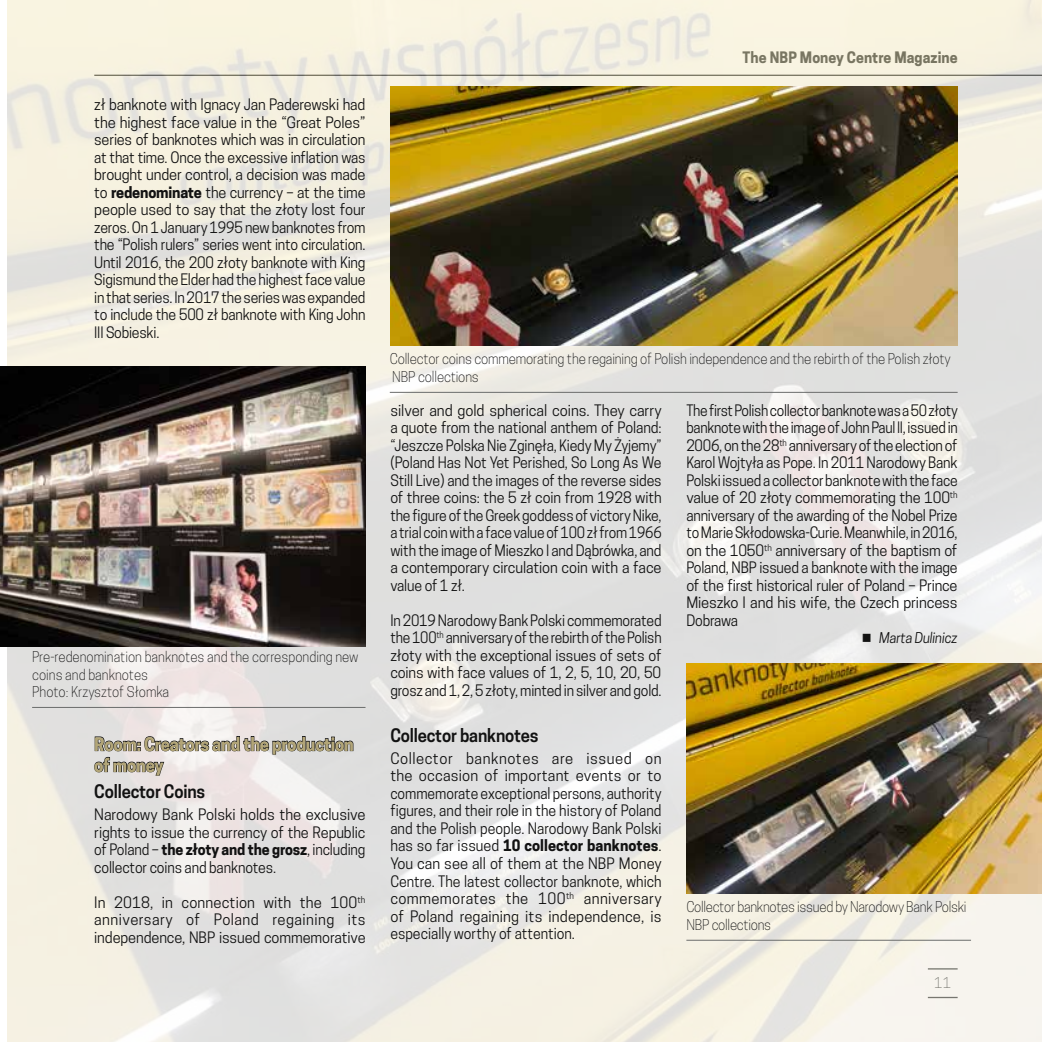
<style>
.page{position:relative;width:1042px;height:1042px;background:#fff}
.page>*{position:absolute;margin:0;border:0;box-sizing:border-box;transform-origin:0 0}
.t1{font:700 17.5px/21px "Cooper Hewitt";letter-spacing:-.01em;color:#b2a577;scale:.95 1}
.t2{font:600 17.5px "Cooper Hewitt";letter-spacing:-.01em;color:#121212;scale:.95 1}
.t3{font:14.88px/17.5px "Cooper Hewitt";letter-spacing:-.01em;color:#121212;text-align:justify}
.t4{font:14.88px/17.5px "Cooper Hewitt";letter-spacing:-.01em;color:#121212;text-align:justify;scale:.93 1}
.t5{font:14.88px/17.5px "Cooper Hewitt";letter-spacing:-.01em;color:#121212;text-align:justify;scale:.94 1}
.t6{font:700 14.88px "Cooper Hewitt";letter-spacing:.005em;color:#6b6d6c;scale:.95 1}
.t7{font:300 14px/17.5px "Cooper Hewitt";letter-spacing:-.01em;color:#121212;scale:.95 1}
.t8{font:italic 14px "Cooper Hewitt";letter-spacing:-.015em;color:#121212;scale:.95 1}
.t9{font:300 14px "Cooper Hewitt";color:#6b6d6c}
.s1{font-weight:700}
</style>
<div class="page">
<img style="left:7px;top:0;width:1035px;height:1042px">
<svg style="left:94px;top:736px;width:260px;height:40px"></svg>
<img style="left:0;top:366px;width:365px;height:280px">
<img style="left:390px;top:87px;width:567px;height:259px">
<img style="left:687px;top:663px;width:355px;height:230px">
<hr style="left:686px;top:940px;width:285px;height:1px;background:#6b6d6c">
<hr style="left:32px;top:707px;width:333px;height:1px;background:#6b6d6c">
<hr style="left:390px;top:392px;width:567px;height:1px;background:#6b6d6c">
<p class="t3" style="left:94px;top:96px;width:273px">zł banknote with Ignacy Jan Paderewski had the highest face value in the “Great Poles” series of banknotes which was in circulation at that time. Once the excessive inflation was brought under control, a decision was made to <span class="s1">redenominate</span> the currency – at the time people used to say that the złoty lost four zeros. On 1 January 1995 new banknotes from the “Polish rulers” series went into circulation.<br>Until 2016, the 200 złoty banknote with King Sigismund the Elder had the highest face value in that series. In 2017 the series was expanded to include the 500 zł banknote with King John III Sobieski.</p>
<p class="t7" style="left:32px;top:648px;width:345px">Pre-redenomination banknotes and the corresponding new coins and banknotes<br>Photo: Krzysztof Słomka</p>
<p class="t1" style="left:94px;top:733px;width:275px">Room: Creators and the production of money</p>
<p class="t2" style="left:94px;top:780px;width:118px">Collector Coins</p>
<p class="t3" style="left:94px;top:806px;width:273px">Narodowy Bank Polski holds the exclusive rights to issue the currency of the Republic of Poland – <span class="s1">the złoty and the grosz</span>, including collector coins and banknotes.</p>
<p class="t3" style="left:94px;top:893px;width:273px">In 2018, in connection with the 100<sup>th </sup>anniversary of Poland regaining its independence, NBP issued commemorative</p>
<p class="t6" style="left:742px;top:49px;width:228px">The NBP Money Centre Magazine</p>
<p class="t7" style="left:390px;top:350px;width:592px">Collector coins commemorating the regaining of Polish independence and the rebirth of the Polish złoty<br>NBP collections</p>
<p class="t3" style="left:390px;top:401px;width:273px">silver and gold spherical coins. They carry a quote from the national anthem of Poland: “Jeszcze Polska Nie Zginęła, Kiedy My Żyjemy” (Poland Has Not Yet Perished, So Long As We Still Live) and the images of the reverse sides of three coins: the 5 zł coin from 1928 with the figure of the Greek goddess of victory Nike, a trial coin with a face value of 100 zł from 1966 with the image of Mieszko I and Dąbrówka, and a contemporary circulation coin with a face value of 1 zł.</p>
<p class="t5" style="left:390px;top:611px;width:290px">In 2019 Narodowy Bank Polski commemorated the 100<sup>th</sup> anniversary of the rebirth of the Polish złoty with the exceptional issues of sets of coins with face values of 1, 2, 5, 10, 20, 50 grosz and 1, 2, 5 złoty, minted in silver and gold.</p>
<p class="t2" style="left:390px;top:724px;width:158px">Collector banknotes</p>
<p class="t3" style="left:390px;top:749px;width:273px">Collector banknotes are issued on the occasion of important events or to commemorate exceptional persons, authority figures, and their role in the history of Poland and the Polish people. Narodowy Bank Polski has so far issued <span class="s1">10 collector banknotes</span>.<br>You can see all of them at the NBP Money Centre. The latest collector banknote, which commemorates the 100<sup>th</sup> anniversary of Poland regaining its independence, is especially worthy of attention.</p>
<p class="t4" style="left:686px;top:401px;width:293px">The first Polish collector banknote was a 50 złoty banknote with the image of John Paul II, issued in 2006, on the 28<sup>th</sup> anniversary of the election of Karol Wojtyła as Pope. In 2011 Narodowy Bank Polski issued a collector banknote with the face value of 20 złoty commemorating the 100<sup>th </sup>anniversary of the awarding of the Nobel Prize to Marie Skłodowska-Curie. Meanwhile, in 2016, on the 1050<sup>th</sup> anniversary of the baptism of Poland, NBP issued a banknote with the image of the first historical ruler of Poland – Prince Mieszko I and his wife, the Czech princess Dobrawa</p>
<p class="t8" style="left:862px;top:630px;width:102px">■ Marta Dulinicz</p>
<p class="t7" style="left:686px;top:898px;width:296px">Collector banknotes issued by Narodowy Bank Polski<br>NBP collections</p>
<p class="t9" style="left:934px;top:974px;width:19px">11</p>
</div>
